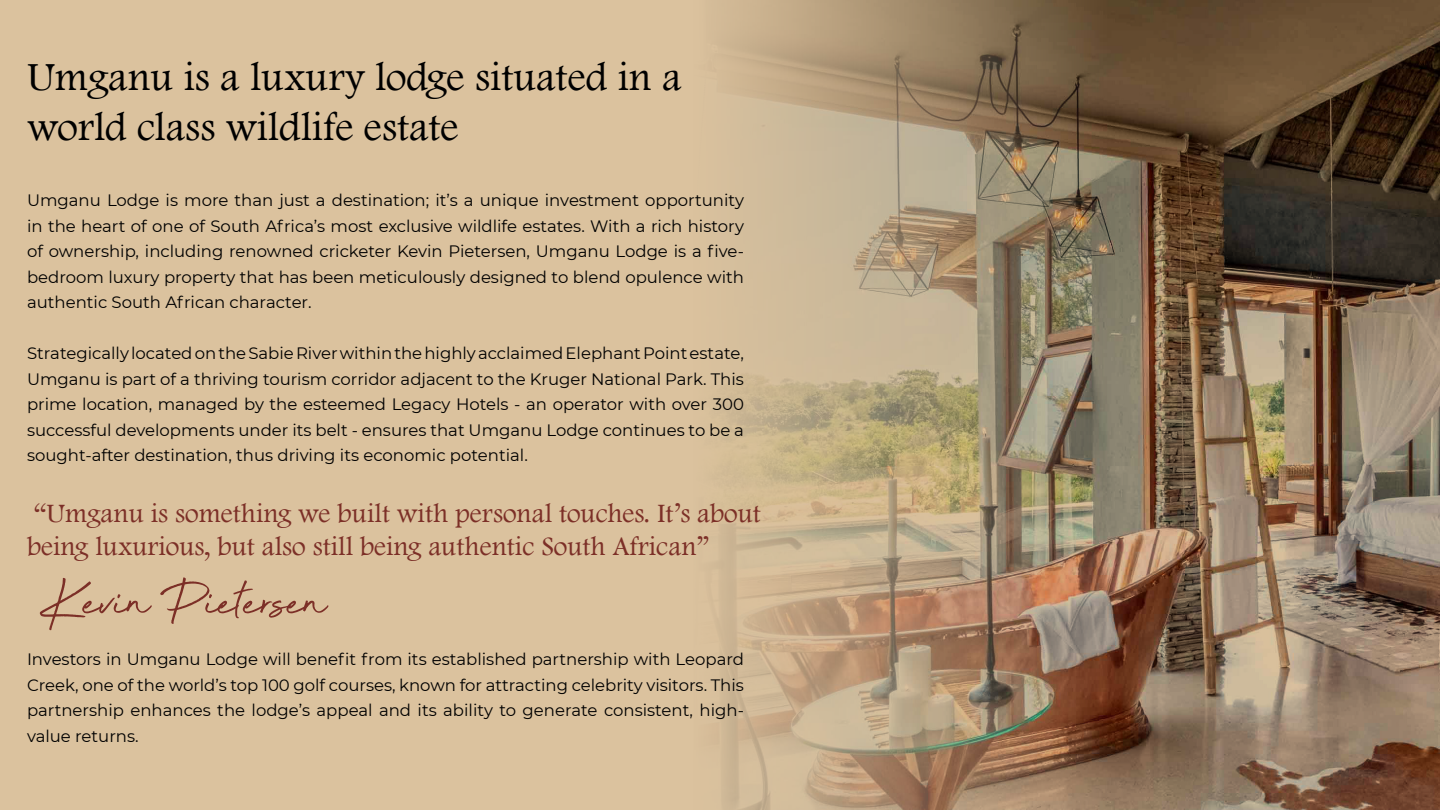
<style>
.page{position:relative;width:1440px;height:810px;background:#dbc29e}
.page>*{position:absolute;margin:0;border:0;box-sizing:border-box;transform-origin:0 0}
.t1{font:64.05px "Beyond Infinity";letter-spacing:-.025em;color:#7c2f27}
.t2{font:41.33px/49.7px "Footlight MT Light";color:#000}
.t3{font:27.53px/33px "Footlight MT Light";color:#7c2f27}
.t4{font:16.5px/25.5px "Montserrat";color:#000;text-align:justify}
</style>
<div class="page">
<img style="left:716px;top:0;width:724px;height:810px">
<h2 class="t2" style="left:27px;top:51px;width:656px">Umganu is a luxury lodge situated in a world class wildlife estate</h2>
<p class="t4" style="left:27px;top:187px;width:719px">Umganu Lodge is more than just a destination; it’s a unique investment opportunity in the heart of one of South Africa’s most exclusive wildlife estates. With a rich history of ownership, including renowned cricketer Kevin Pietersen, Umganu Lodge is a five&shy;bedroom luxury property that has been meticulously designed to blend opulence with authentic South African character.</p>
<p class="t4" style="left:27px;top:340px;width:719px">Strategically located on the Sabie River within the highly acclaimed Elephant Point estate, Umganu is part of a thriving tourism corridor adjacent to the Kruger National Park. This prime location, managed by the esteemed Legacy Hotels - an operator with over 300 successful developments under its belt - ensures that Umganu Lodge continues to be a sought-after destination, thus driving its economic potential.</p>
<h3 class="t3" style="left:27px;top:496px;width:735px">“Umganu is something we built with personal touches. It’s about being luxurious, but also still being authentic South African”</h3>
<h1 class="t1" style="left:44px;top:568px;width:284px">Kevin Pietersen</h1>
<p class="t4" style="left:27px;top:646px;width:719px">Investors in Umganu Lodge will benefit from its established partnership with Leopard Creek, one of the world’s top 100 golf courses, known for attracting celebrity visitors. This partnership enhances the lodge’s appeal and its ability to generate consistent, high&shy;value returns.</p>
</div>
